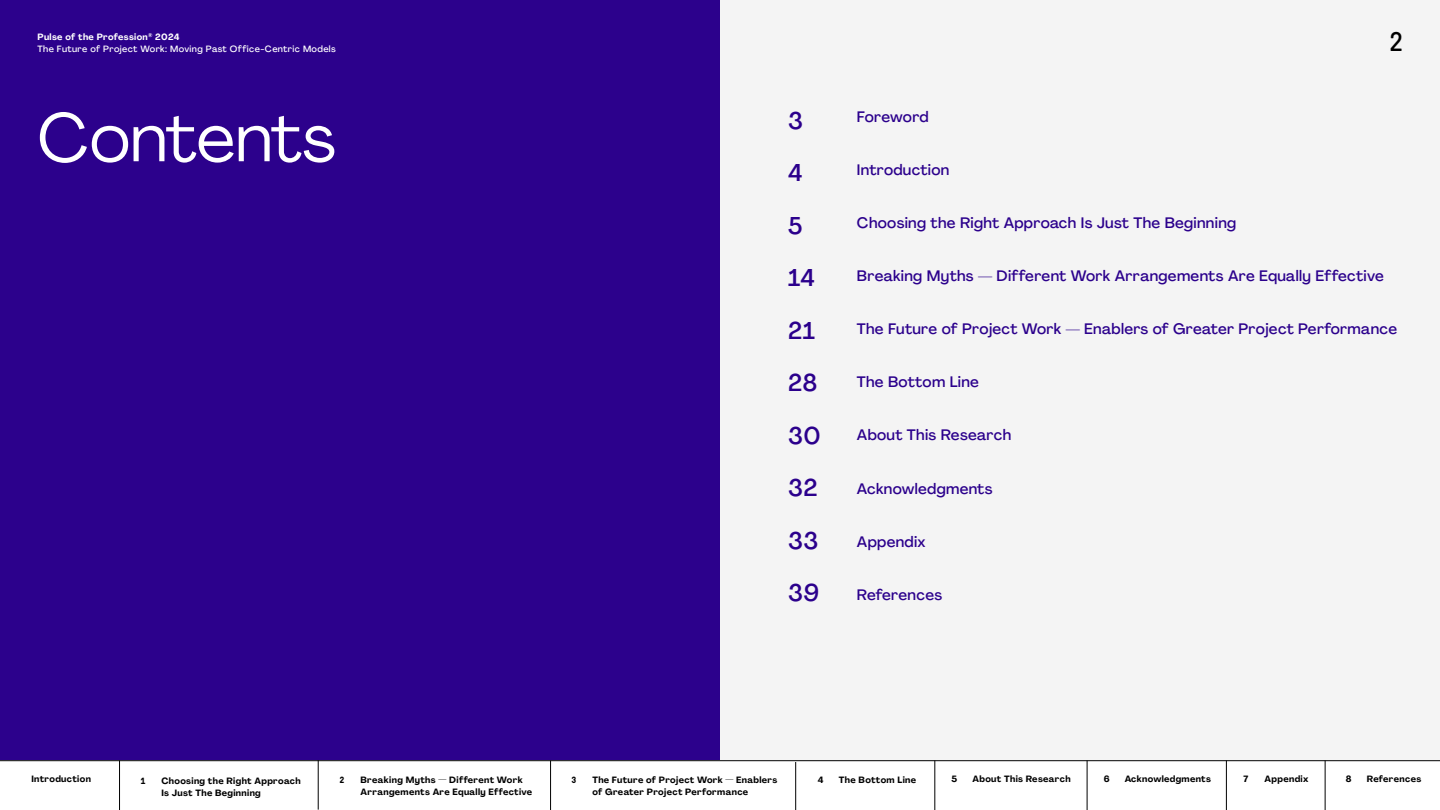
<style>
.page{position:relative;width:1440px;height:810px;background:#fff}
.page>*{position:absolute;margin:0;border:0;box-sizing:border-box;transform-origin:0 0}
.t1{font:67.5px "Agrandir";color:#fff}
.t2{font:27px "GT Pressura Mono";color:#000}
.t3{font:500 24px/52.5px "Agrandir";letter-spacing:.02em;color:#2b008c}
.t4{font:500 15px "Agrandir";letter-spacing:.02em;color:#2b008c}
.t5{font:700 9px/12px "Agrandir";letter-spacing:.04em;color:#000}
.t6{font:500 9px/12px "Agrandir";letter-spacing:.04em;color:#fff}
.t7{font:700 9px "GT Pressura Mono";color:#000}
.s1{font-weight:700}
</style>
<div class="page">
<div style="left:0;top:0;width:1440px;height:761px;background:#f4f4f4"></div>
<div style="left:0;top:0;width:720px;height:761px;background:#2c018c"></div>
<hr style="left:1226px;top:761px;width:1px;height:49px;background:#000">
<hr style="left:119px;top:761px;width:1px;height:49px;background:#000">
<hr style="left:318px;top:760px;width:1px;height:50px;background:#000">
<hr style="left:550px;top:761px;width:1px;height:49px;background:#000">
<hr style="left:1087px;top:761px;width:1px;height:49px;background:#000">
<hr style="left:796px;top:762px;width:1px;height:48px;background:#000">
<hr style="left:935px;top:761px;width:1px;height:49px;background:#000">
<hr style="left:1325px;top:761px;width:1px;height:49px;background:#000">
<hr style="left:0;top:761px;width:1440px;height:1px;background:#000">
<p class="t6" style="left:37px;top:31px;width:300px"><span class="s1">Pulse of the Profession</span><sup>®</sup> <span class="s1">2024<br></span>The Future of Project Work: Moving Past Office-Centric Models</p>
<h1 class="t1" style="left:38px;top:96px;width:300px">Contents</h1>
<h2 class="t2" style="left:1389px;top:28px;width:16px">2</h2>
<h3 class="t3" style="left:788px;top:94px;width:34px">3<br>4<br>5<br>14<br>21<br>28<br>30<br>32<br>33<br>39</h3>
<p class="t4" style="left:857px;top:107px;width:73px">Foreword</p>
<p class="t4" style="left:857px;top:160px;width:94px">Introduction</p>
<p class="t4" style="left:857px;top:214px;width:381px">Choosing the Right Approach Is Just The Beginning</p>
<p class="t4" style="left:857px;top:267px;width:528px">Breaking Myths — Different Work Arrangements Are Equally Effective</p>
<p class="t4" style="left:857px;top:320px;width:542px">The Future of Project Work — Enablers of Greater Project Performance</p>
<p class="t4" style="left:857px;top:373px;width:124px">The Bottom Line</p>
<p class="t4" style="left:857px;top:426px;width:156px">About This Research</p>
<p class="t4" style="left:857px;top:479px;width:137px">Acknowledgments</p>
<p class="t4" style="left:857px;top:532px;width:70px">Appendix</p>
<p class="t4" style="left:857px;top:585px;width:87px">References</p>
<p class="t5" style="left:31px;top:773px;width:61px">Introduction</p>
<p class="t7" style="left:140px;top:776px;width:6px">1</p>
<p class="t5" style="left:161px;top:775px;width:141px">Choosing the Right Approach<br>Is Just The Beginning</p>
<p class="t7" style="left:340px;top:775px;width:6px">2</p>
<p class="t5" style="left:361px;top:774px;width:173px">Breaking Myths — Different Work<br>Arrangements Are Equally Effective</p>
<p class="t7" style="left:571px;top:775px;width:6px">3</p>
<p class="t5" style="left:592px;top:774px;width:186px">The Future of Project Work — Enablers of Greater Project Performance</p>
<p class="t5" style="left:818px;top:773px;width:7px">4</p>
<p class="t5" style="left:839px;top:773px;width:79px">The Bottom Line</p>
<p class="t5" style="left:951px;top:773px;width:7px">5</p>
<p class="t5" style="left:972px;top:773px;width:100px">About This Research</p>
<p class="t5" style="left:1104px;top:773px;width:7px">6</p>
<p class="t5" style="left:1125px;top:773px;width:88px">Acknowledgments</p>
<p class="t5" style="left:1244px;top:773px;width:6px">7</p>
<p class="t5" style="left:1265px;top:773px;width:45px">Appendix</p>
<p class="t5" style="left:1346px;top:773px;width:7px">8</p>
<p class="t5" style="left:1367px;top:773px;width:56px">References</p>
</div>
